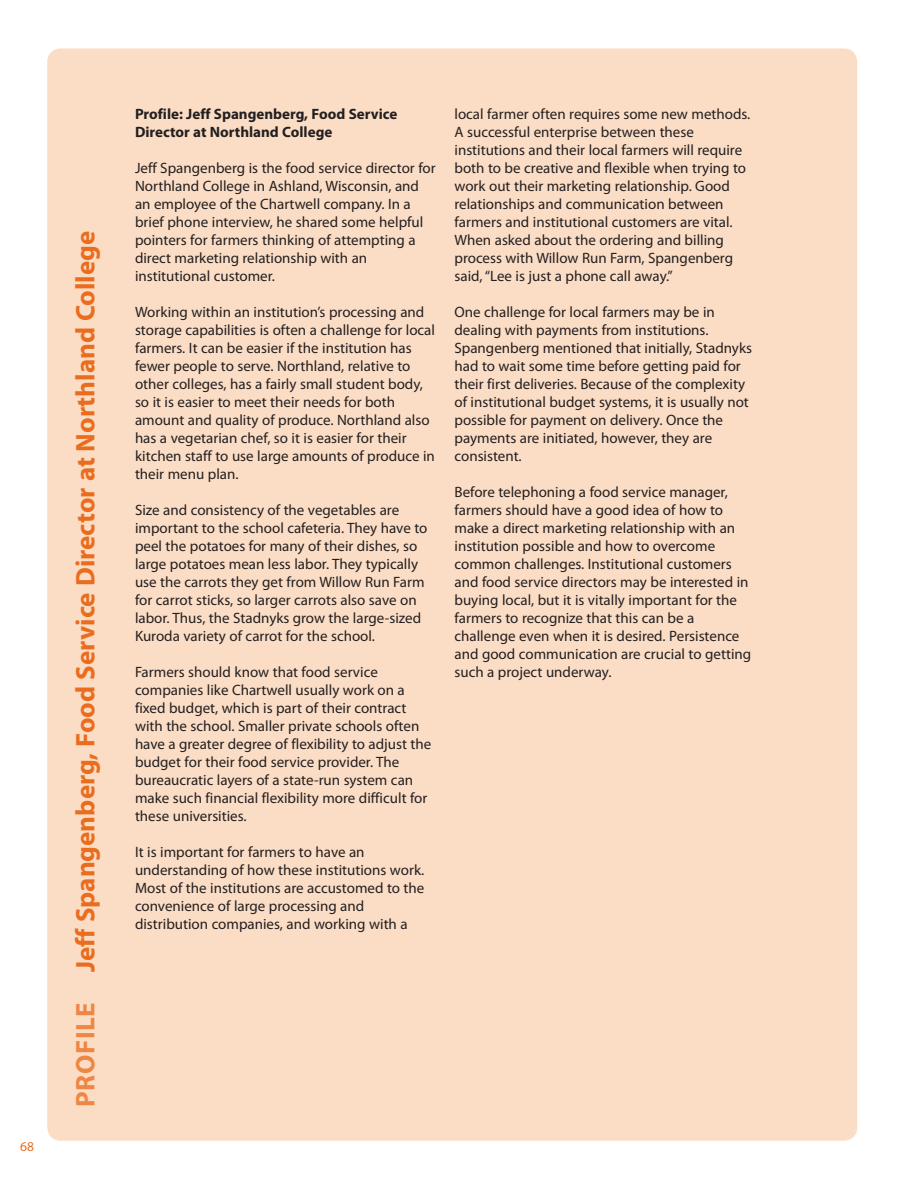
<style>
.page{position:relative;width:918px;height:1188px;background:#fff}
.page>*{position:absolute;margin:0;border:0;box-sizing:border-box;transform-origin:0 0}
.t1{font:700 27px "Myriad Pro";color:#ea6d1f}
.t2{font:15px/18px "Myriad Pro";color:#231f20}
.t3{font:700 15px/18px "Myriad Pro";color:#231f20}
.misc_page{font:13.5px "Myriad Pro";color:#ea6d1f}
.s1{color:#ee8743}
</style>
<div class="page">
<div style="left:47px;top:48px;width:810px;height:1093px;background:#fbddc5;border-radius:14px"></div>
<p class="misc_page" style="left:20px;top:1138px;width:15px">68</p>
<p class="t1" style="left:68px;top:1107px;width:877px;rotate:-90deg"><span class="s1">PROFILE</span> Jeff Spangenberg, Food Service Director at Northland College</p>
<p class="t3" style="left:135px;top:105px;width:264px">Profile: Jeff Spangenberg, Food Service<br>Director at Northland College</p>
<p class="t2" style="left:135px;top:159px;width:302px">Jeff Spangenberg is the food service director for Northland College in Ashland, Wisconsin, and an employee of the Chartwell company. In a brief phone interview, he shared some helpful pointers for farmers thinking of attempting a direct marketing relationship with an institutional customer.</p>
<p class="t2" style="left:135px;top:303px;width:302px">Working within an institution’s processing and storage capabilities is often a challenge for local farmers. It can be easier if the institution has fewer people to serve. Northland, relative to other colleges, has a fairly small student body, so it is easier to meet their needs for both amount and quality of produce. Northland also has a vegetarian chef, so it is easier for their kitchen staff to use large amounts of produce in their menu plan.</p>
<p class="t2" style="left:135px;top:501px;width:294px">Size and consistency of the vegetables are important to the school cafeteria. They have to peel the potatoes for many of their dishes, so large potatoes mean less labor. They typically use the carrots they get from Willow Run Farm for carrot sticks, so larger carrots also save on labor. Thus, the Stadnyks grow the large-sized Kuroda variety of carrot for the school.</p>
<p class="t2" style="left:135px;top:663px;width:298px">Farmers should know that food service companies like Chartwell usually work on a fixed budget, which is part of their contract with the school. Smaller private schools often have a greater degree of flexibility to adjust the budget for their food service provider. The bureaucratic layers of a state-run system can make such financial flexibility more difficult for these universities.</p>
<p class="t2" style="left:135px;top:843px;width:291px">It is important for farmers to have an understanding of how these institutions work.<br>Most of the institutions are accustomed to the convenience of large processing and distribution companies, and working with a</p>
<p class="t2" style="left:454px;top:105px;width:297px">local farmer often requires some new methods.<br>A successful enterprise between these institutions and their local farmers will require both to be creative and flexible when trying to work out their marketing relationship. Good relationships and communication between farmers and institutional customers are vital.<br>When asked about the ordering and billing process with Willow Run Farm, Spangenberg said, “Lee is just a phone call away.”</p>
<p class="t2" style="left:454px;top:303px;width:299px">One challenge for local farmers may be in dealing with payments from institutions.<br>Spangenberg mentioned that initially, Stadnyks had to wait some time before getting paid for their first deliveries. Because of the complexity of institutional budget systems, it is usually not possible for payment on delivery. Once the payments are initiated, however, they are consistent.</p>
<p class="t2" style="left:454px;top:483px;width:298px">Before telephoning a food service manager, farmers should have a good idea of how to make a direct marketing relationship with an institution possible and how to overcome common challenges. Institutional customers and food service directors may be interested in buying local, but it is vitally important for the farmers to recognize that this can be a challenge even when it is desired. Persistence and good communication are crucial to getting such a project underway.</p>
</div>
